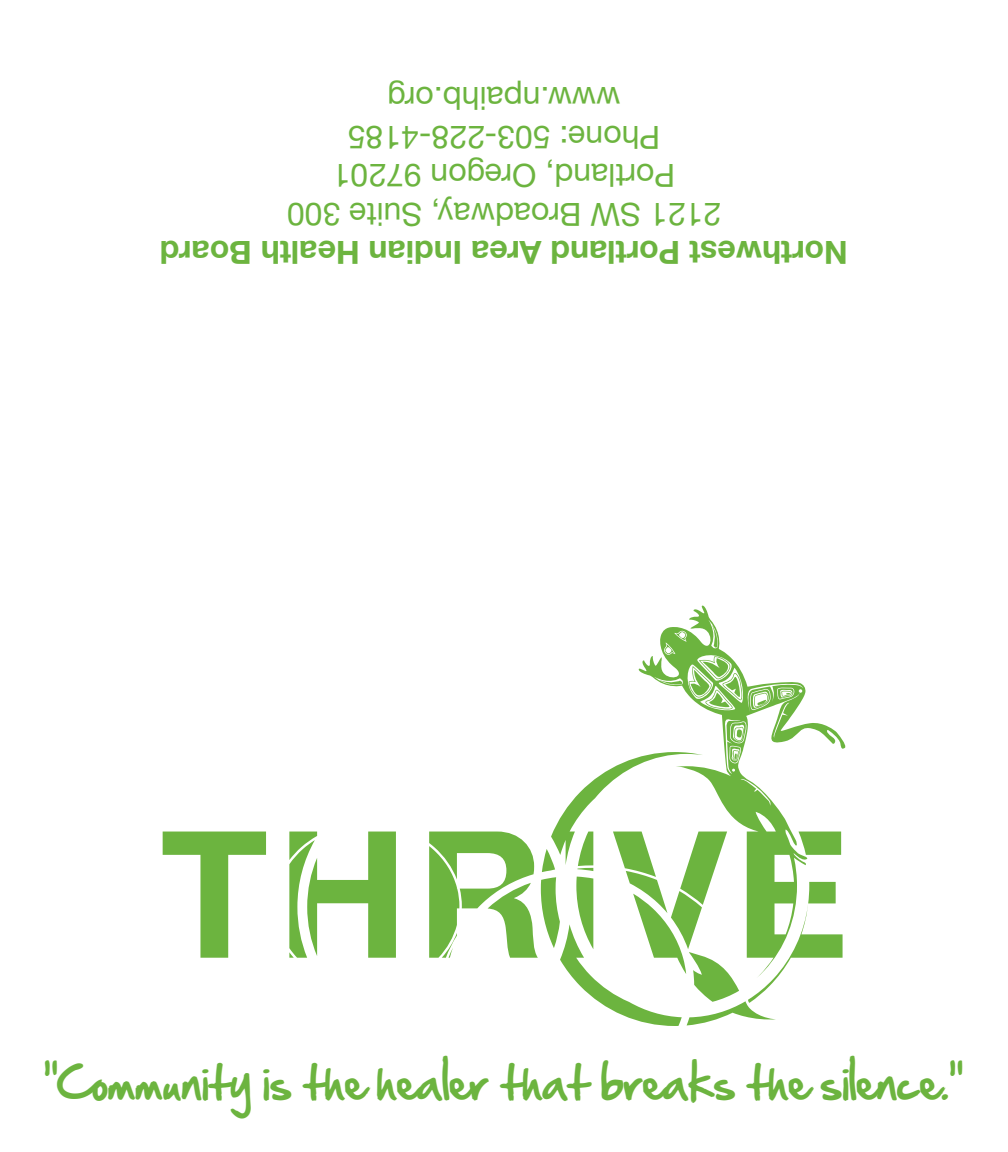
<style>
.page{position:relative;width:1008px;height:1152px;background:#fff}
.page>*{position:absolute;margin:0;border:0;box-sizing:border-box;transform-origin:0 0}
.t1{font:40px "Handof Sean";color:#6cb43f}
.t2{font:32px "Helvetica Neue";color:#6cb43f}
.t3{font:700 32px "Helvetica Neue";color:#6cb43f}
</style>
<div class="page">
<svg style="left:163px;top:605px;width:683px;height:421px"></svg>
<p class="t2" style="left:621px;top:118px;width:235px;rotate:-180deg">www.npaihb.org</p>
<p class="t2" style="left:660px;top:156px;width:314px;rotate:-180deg">Phone: 503-228-4185</p>
<p class="t2" style="left:675px;top:195px;width:344px;rotate:-180deg">Portland, Oregon 97201</p>
<p class="t2" style="left:721px;top:233px;width:435px;rotate:-180deg">2121 SW Broadway, Suite 300</p>
<p class="t3" style="left:848px;top:272px;width:689px;rotate:-180deg">Northwest Portland Area Indian Health Board</p>
<p class="t1" style="left:45px;top:1055px;width:919px">"Community is the healer that breaks the silence."</p>
</div>
